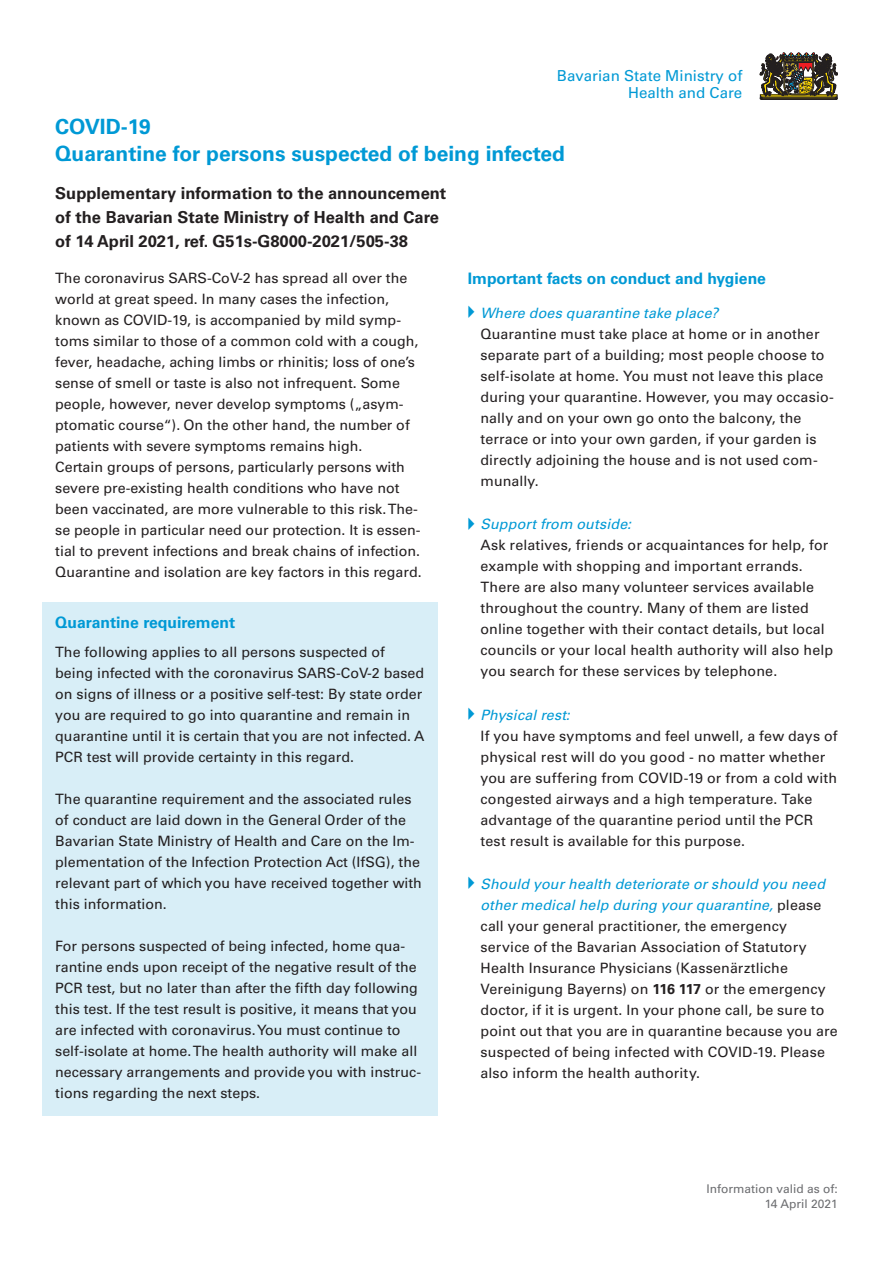
<style>
.page{position:relative;width:893px;height:1263px;background:#fff}
.page>*{position:absolute;margin:0;border:0;box-sizing:border-box;transform-origin:0 0}
.Head1{font:700 21px "Univers LT Pro 65";color:#0099d5}
.Head2{font:700 16.5px/24px "Univers LT Pro 65";color:#231f20}
.Head3{font:700 15.75px "Univers LT Pro 65";color:#0099d5}
.t1{font:15.15px/16.8px "Univers LT Pro 55 Roman";color:#0099d5;text-align:right}
.t2{font:14.25px/21px "Univers LT Std";letter-spacing:.01em;color:#231f20}
.Fließtext{font:14.25px/21px "Univers LT Pro 55 Roman";color:#231f20}
.Fließtext_Abstand_da{font:14.25px/21px "Univers LT Pro 55 Roman";color:#231f20}
.t3{font:12px/15px "Univers LT Pro 55 Roman";color:#6c6d70;text-align:right}
.s1{font-family:"Univers LT Pro 55";font-style:italic;color:#0099d5}
.s2{font-weight:700}
</style>
<div class="page">
<div style="left:43px;top:603px;width:395px;height:513px;background:#d8eef7"></div>
<svg style="left:760px;top:53px;width:78px;height:47px;background:#655c47"></svg>
<p class="t1" style="left:557px;top:67px;width:187px">Bavarian State Ministry of<br>Health and Care</p>
<h1 class="Head1" style="left:55px;top:114px;width:97px">COVID-19</h1>
<h1 class="Head1" style="left:55px;top:141px;width:511px">Quarantine for persons suspected of being infected</h1>
<h2 class="Head2" style="left:55px;top:181px;width:393px">Supplementary information to the announcement of the Bavarian State Ministry of Health and Care of 14 April 2021, ref. G51s-G8000-2021/505-38</h2>
<p class="Fließtext" style="left:55px;top:267px;width:368px">The coronavirus SARS-CoV-2 has spread all over the world at great speed. In many cases the infection, known as COVID-19, is accompanied by mild symp&shy;toms similar to those of a common cold with a cough, fever, headache, aching limbs or rhinitis; loss of one’s sense of smell or taste is also not infrequent. Some people, however, never develop symptoms („asym&shy;ptomatic course“). On the other hand, the number of patients with severe symptoms remains high.<br>Certain groups of persons, particularly persons with severe pre-existing health conditions who have not been vaccinated, are more vulnerable to this risk. The&shy;se people in particular need our protection. It is essen&shy;tial to prevent infections and break chains of infection.<br>Quarantine and isolation are key factors in this regard.</p>
<h3 class="Head3" style="left:55px;top:613px;width:181px">Quarantine requirement</h3>
<p class="Fließtext_Abstand_da" style="left:55px;top:642px;width:371px">The following applies to all persons suspected of being infected with the coronavirus SARS-CoV-2 based on signs of illness or a positive self-test: By state order you are required to go into quarantine and remain in quarantine until it is certain that you are not infected. A PCR test will provide certainty in this regard.</p>
<p class="Fließtext" style="left:55px;top:789px;width:368px">The quarantine requirement and the associated rules of conduct are laid down in the General Order of the Bavarian State Ministry of Health and Care on the Im&shy;plementation of the Infection Protection Act (IfSG), the relevant part of which you have received together with this information.</p>
<p class="Fließtext" style="left:55px;top:936px;width:367px">For persons suspected of being infected, home qua&shy;rantine ends upon receipt of the negative result of the PCR test, but no later than after the fifth day following this test. If the test result is positive, it means that you are infected with coronavirus. You must continue to self-isolate at home. The health authority will make all necessary arrangements and provide you with instruc&shy;tions regarding the next steps.</p>
<h3 class="Head3" style="left:468px;top:269px;width:300px">Important facts on conduct and hygiene</h3>
<p class="t2" style="left:480px;top:302px;width:355px"><span class="s1">Where does quarantine take place?<br></span>Quarantine must take place at home or in another separate part of a building; most people choose to self-isolate at home. You must not leave this place during your quarantine. However, you may occasio&shy;nally and on your own go onto the balcony, the terrace or into your own garden, if your garden is directly adjoining the house and is not used com&shy;munally.</p>
<p class="t2" style="left:480px;top:514px;width:354px"><span class="s1">Support from outside:<br></span>Ask relatives, friends or acquaintances for help, for example with shopping and important errands.<br>There are also many volunteer services available throughout the country. Many of them are listed online together with their contact details, but local councils or your local health authority will also help you search for these services by telephone.</p>
<p class="t2" style="left:480px;top:704px;width:359px"><span class="s1">Physical rest:<br></span>If you have symptoms and feel unwell, a few days of physical rest will do you good - no matter whether you are suffering from COVID-19 or from a cold with congested airways and a high temperature. Take advantage of the quarantine period until the PCR test result is available for this purpose.</p>
<p class="t2" style="left:480px;top:873px;width:359px"><span class="s1">Should your health deteriorate or should you need other medical help during your quarantine,</span> please call your general practitioner, the emergency service of the Bavarian Association of Statutory Health Insurance Physicians (Kassenärztliche Vereinigung Bayerns) on <span class="s2">116 117</span> or the emergency doctor, if it is urgent. In your phone call, be sure to point out that you are in quarantine because you are suspected of being infected with COVID-19. Please also inform the health authority.</p>
<p class="t3" style="left:706px;top:1181px;width:133px">Information valid as of:<br>14 April 2021</p>
</div>
